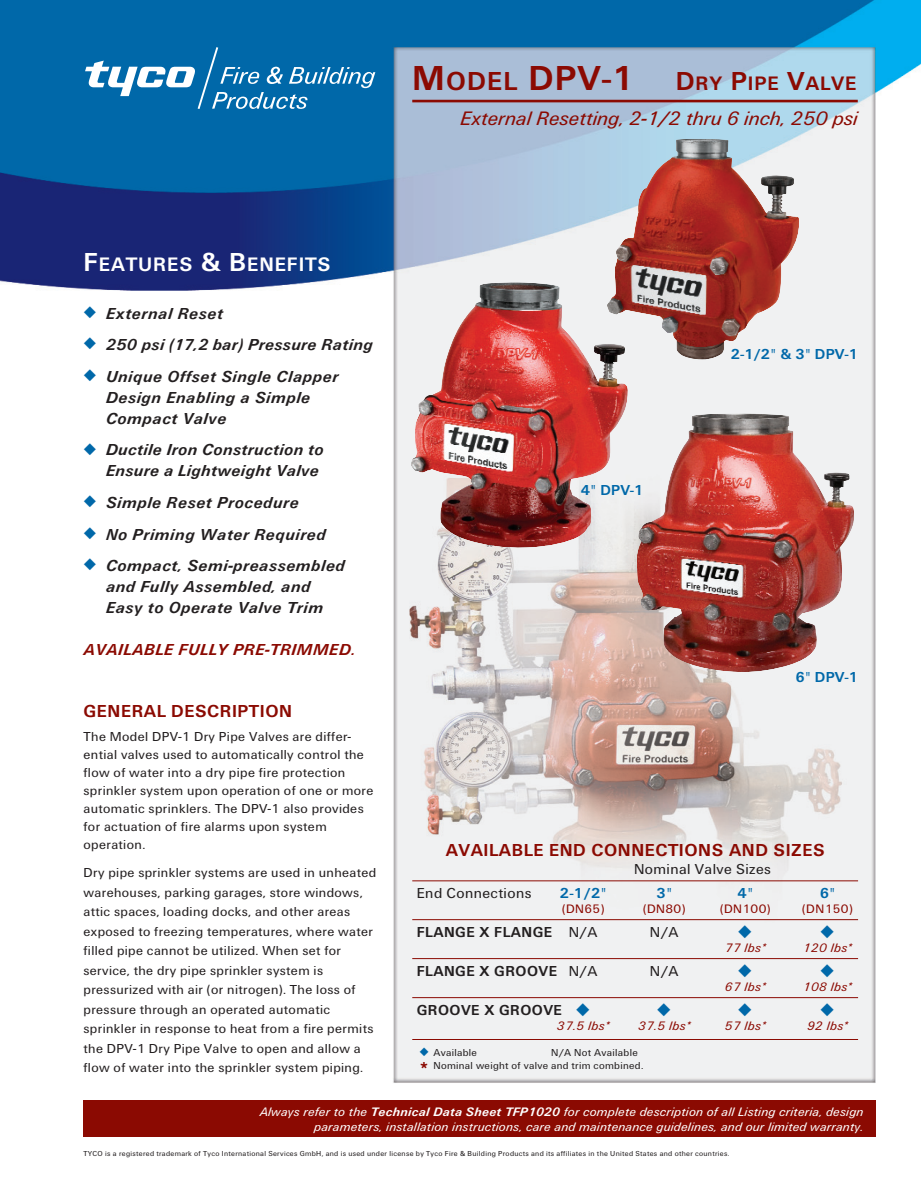
<style>
.page{position:relative;width:921px;height:1189px;background:#fff}
.page>*{position:absolute;margin:0;border:0;box-sizing:border-box;transform-origin:0 0}
.t1{font:27px "U55 Univers";color:#8b0a02}
.t2{font:italic 20.25px "U56 Univers";color:#8b0a02}
.t3{font:700 20.25px "U65 Univers";letter-spacing:.04em;color:#8b0a02}
.t4{font:700 20.25px "U65 Univers";letter-spacing:.04em;color:#fff}
.t5{font:700 18px "U65 Univers";letter-spacing:.03em;color:#8b0a02}
.t6{font:italic 700 16.5px/21px "U66 Univers";letter-spacing:.03em;color:#231f20}
.t7{font:italic 700 16.5px "U66 Univers";letter-spacing:.03em;color:#8b0a02}
.t8{font:700 15px "U65 Univers";letter-spacing:.03em;color:#231f20}
.t9{font:700 15px "U65 Univers";letter-spacing:.01em;color:#0068a9}
.t10{font:15px "U55 Univers";letter-spacing:.03em;color:#231f20}
.t11{font:13.5px/19.5px "U55 Univers";letter-spacing:.03em;color:#231f20}
.t12{font:italic 12.75px/15px "U56 Univers";letter-spacing:.02em;color:#fff;text-align:right}
.t13{font:italic 12.75px "U56 Univers";letter-spacing:.03em;color:#8b0a02}
.t14{font:12.75px "U55 Univers";letter-spacing:.03em;color:#8b0a02}
.t15{font:10.5px "U55 Univers";letter-spacing:.03em;color:#231f20}
.t16{font:7.5px "U55 Univers";letter-spacing:.04em;color:#231f20}
.s1{font-size:36px}
.s2{font-size:27px}
.s3{color:#0068a9}
.s4{font-family:"U66 Univers";font-weight:700}
.s5{font-family:"U55 Univers";font-weight:400}
</style>
<div class="page">
<img style="left:0;top:0;width:920px;height:1137px">
<svg style="left:85px;top:47px;width:290px;height:62px;background:#2980b6"></svg>
<hr style="left:412px;top:100px;width:445px;height:2px;background:#8b0a02">
<div style="left:84px;top:1100px;width:791px;height:36px;background:#8b0a02"></div>
<hr style="left:412px;top:880px;width:445px;height:1px;background:#8b0a02">
<hr style="left:412px;top:919px;width:445px;height:1px;background:#8b0a02">
<hr style="left:412px;top:957px;width:445px;height:1px;background:#8b0a02">
<hr style="left:412px;top:996px;width:445px;height:1px;background:#8b0a02">
<hr style="left:412px;top:1038px;width:445px;height:1px;background:#8b0a02">
<img style="left:606px;top:138px;width:193px;height:221px">
<img style="left:410px;top:282px;width:218px;height:266px">
<img style="left:636px;top:413px;width:218px;height:259px">
<svg style="left:738px;top:925px;width:13px;height:12px"></svg>
<svg style="left:820px;top:925px;width:13px;height:12px"></svg>
<svg style="left:738px;top:964px;width:13px;height:12px"></svg>
<svg style="left:820px;top:964px;width:13px;height:12px"></svg>
<svg style="left:657px;top:1003px;width:13px;height:12px"></svg>
<svg style="left:738px;top:1003px;width:13px;height:12px"></svg>
<svg style="left:820px;top:1003px;width:13px;height:12px"></svg>
<h2 class="t3" style="left:412px;top:77px;width:446px"><span class="s1">M</span><span class="s2">ODEL</span> <span class="s1">DPV-1</span> <span class="s2">D</span>RY <span class="s2">P</span>IPE <span class="s2">V</span> A LVE</h2>
<h2 class="t2" style="left:460px;top:111px;width:399px">External Resetting, 2-1/2 thru 6 inch, 250 psi</h2>
<h2 class="t4" style="left:83px;top:257px;width:248px"><span class="s2">F</span>EATURES <span class="s2">&amp; B</span>ENEFITS</h2>
<p class="t6" style="left:83px;top:304px;width:141px"><span class="s3">◆</span> External Reset</p>
<p class="t6" style="left:83px;top:336px;width:291px"><span class="s3">◆</span> 250 psi (17,2 bar) Pressure Rating</p>
<p class="t6" style="left:106px;top:367px;width:234px;text-indent:-22px"><span class="s3">◆</span> Unique Offset Single Clapper<br>Design Enabling a Simple<br>Compact Valve</p>
<p class="t6" style="left:83px;top:441px;width:242px;text-align:right"><span class="s3">◆</span> Ductile Iron Construction to<br>Ensure a Lightweight Valve</p>
<p class="t6" style="left:83px;top:493px;width:217px"><span class="s3">◆</span> Simple Reset Procedure</p>
<p class="t6" style="left:83px;top:525px;width:244px"><span class="s3">◆</span> No Priming Water Required</p>
<p class="t6" style="left:106px;top:556px;width:240px;text-indent:-22px"><span class="s3">◆</span> Compact, Semi-preassembled and Fully Assembled, and<br>Easy to Operate Valve Trim</p>
<p class="t7" style="left:83px;top:644px;width:273px">AVAILABLE FULLY PRE-TRIMMED.</p>
<p class="t9" style="left:581px;top:485px;width:64px">4" DPV-1</p>
<p class="t9" style="left:730px;top:348px;width:129px">2-1/2" &amp; 3" DPV-1</p>
<p class="t9" style="left:795px;top:672px;width:64px">6" DPV-1</p>
<h3 class="t5" style="left:83px;top:704px;width:210px">GENERAL DESCRIPTION</h3>
<p class="t11" style="left:83px;top:728px;width:291px;line-height:18px">The Model DPV-1 Dry Pipe Valves are differ&shy;ential valves used to automatically control the flow of water into a dry pipe fire protection sprinkler system upon operation of one or more automatic sprinklers. The DPV-1 also provides for actuation of fire alarms upon system operation.</p>
<p class="t11" style="left:83px;top:863px;width:294px">Dry pipe sprinkler systems are used in unheated warehouses, parking garages, store windows, attic spaces, loading docks, and other areas exposed to freezing temperatures, where water filled pipe cannot be utilized. When set for service, the dry pipe sprinkler system is pressurized with air (or nitrogen). The loss of pressure through an operated automatic sprinkler in response to heat from a fire permits the DPV-1 Dry Pipe Valve to open and allow a flow of water into the sprinkler system piping.</p>
<p class="t12" style="left:259px;top:1105px;width:605px">Always refer to the <span class="s4">Technical Data Sheet TFP1020</span> for complete description of all Listing criteria, design parameters, installation instructions, care and maintenance guidelines, and our limited warranty.</p>
<h3 class="t5" style="left:445px;top:843px;width:380px">AVAILABLE END CONNECTIONS AND SIZES</h3>
<p class="t10" style="left:634px;top:863px;width:138px">Nominal Valve Sizes</p>
<p class="t10" style="left:416px;top:887px;width:116px">End Connections</p>
<p class="t9" style="left:560px;top:887px;width:48px">2-1/2"</p>
<p class="t9" style="left:656px;top:887px;width:17px">3"</p>
<p class="t9" style="left:737px;top:887px;width:17px">4"</p>
<p class="t9" style="left:819px;top:887px;width:17px">6"</p>
<p class="t14" style="left:562px;top:904px;width:44px">(DN65)</p>
<p class="t14" style="left:643px;top:904px;width:44px">(DN80)</p>
<p class="t14" style="left:720px;top:904px;width:52px">(DN100)</p>
<p class="t14" style="left:802px;top:904px;width:52px">(DN150)</p>
<p class="t8" style="left:416px;top:926px;width:182px">FLANGE X FLANGE <span class="s5">N/A</span></p>
<p class="t10" style="left:649px;top:926px;width:30px">N/A</p>
<p class="t13" style="left:724px;top:943px;width:42px">77 lbs*</p>
<p class="t13" style="left:802px;top:943px;width:50px">120 lbs*</p>
<p class="t8" style="left:416px;top:965px;width:182px">FLANGE X GROOVE <span class="s5">N/A</span></p>
<p class="t10" style="left:649px;top:965px;width:30px">N/A</p>
<p class="t13" style="left:724px;top:982px;width:42px">67 lbs*</p>
<p class="t13" style="left:802px;top:982px;width:50px">108 lbs*</p>
<p class="t8" style="left:416px;top:1004px;width:175px">GROOVE X GROOVE <span class="s3">◆</span></p>
<p class="t13" style="left:557px;top:1021px;width:54px">37.5 lbs*</p>
<p class="t13" style="left:638px;top:1021px;width:54px">37.5 lbs*</p>
<p class="t13" style="left:724px;top:1021px;width:42px">57 lbs*</p>
<p class="t13" style="left:806px;top:1021px;width:42px">92 lbs*</p>
<p class="t15" style="left:419px;top:1048px;width:59px"><span class="s3">◆</span> Available</p>
<p class="t15" style="left:551px;top:1048px;width:88px">N/A Not Available</p>
<h1 class="t1" style="left:419px;top:1061px;width:11px">*</h1>
<p class="t15" style="left:433px;top:1061px;width:211px">Nominal weight of valve and trim combined.</p>
<p class="t16" style="left:83px;top:1150px;width:647px">TYCO is a registered trademark of Tyco International Services GmbH, and is used under license by Tyco Fire &amp; Building Products and its affiliates in the United States and other countries.</p>
</div>
